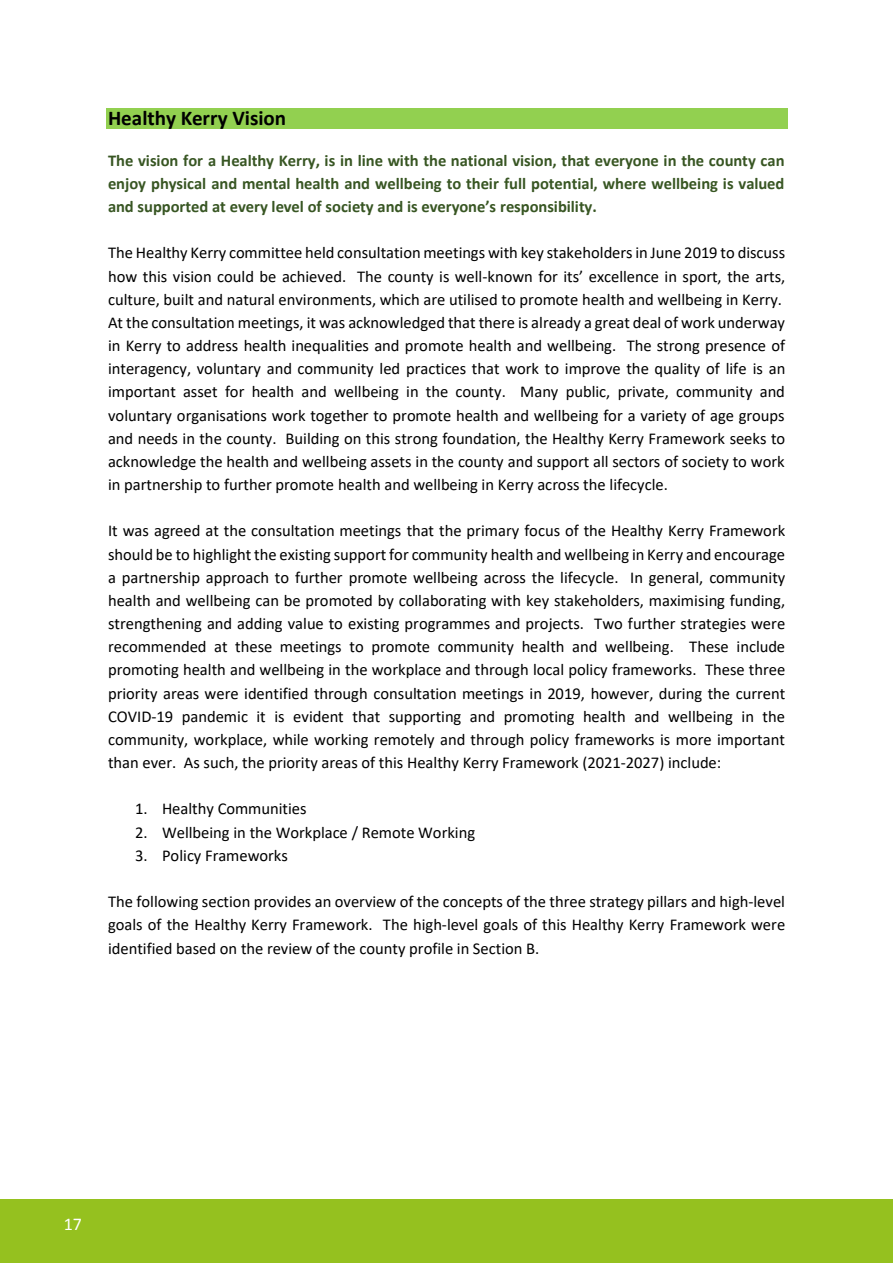
<style>
.page{position:relative;width:893px;height:1263px;background:#fff}
.page>*{position:absolute;margin:0;border:0;box-sizing:border-box;transform-origin:0 0}
.t1{font:700 21px "Calibri";color:#000}
.t2{font:18px "Calibri";color:#fff}
.t3{font:16.5px/23.1px "Calibri";color:#000;text-align:justify}
.t4{font:700 16.5px/23.2px "Calibri";letter-spacing:-.005em;color:#385623;text-align:justify}
</style>
<div class="page">
<div style="left:0;top:1199px;width:893px;height:64px;background:#95c11f"></div>
<div style="left:106px;top:108px;width:681px;height:21px;background:#92d050"></div>
<p class="t1" style="left:108px;top:103px;width:180px">Healthy Kerry Vision</p>
<p class="t4" style="left:108px;top:148px;width:678px">The vision for a Healthy Kerry, is in line with the national vision, that everyone in the county can enjoy physical and mental health and wellbeing to their full potential, where wellbeing is valued and supported at every level of society and is everyone’s responsibility.</p>
<p class="t3" style="left:108px;top:241px;width:679px;text-align:left">The Healthy Kerry committee held consultation meetings with key stakeholders in June 2019 to discuss how this vision could be achieved. The county is well-known for its’ excellence in sport, the arts, culture, built and natural environments, which are utilised to promote health and wellbeing in Kerry.<br>At the consultation meetings, it was acknowledged that there is already a great deal of work underway in Kerry to address health inequalities and promote health and wellbeing. The strong presence of interagency, voluntary and community led practices that work to improve the quality of life is an important asset for health and wellbeing in the county. Many public, private, community and voluntary organisations work together to promote health and wellbeing for a variety of age groups and needs in the county. Building on this strong foundation, the Healthy Kerry Framework seeks to acknowledge the health and wellbeing assets in the county and support all sectors of society to work in partnership to further promote health and wellbeing in Kerry across the lifecycle.</p>
<p class="t3" style="left:108px;top:519px;width:679px">It was agreed at the consultation meetings that the primary focus of the Healthy Kerry Framework should be to highlight the existing support for community health and wellbeing in Kerry and encourage a partnership approach to further promote wellbeing across the lifecycle. In general, community health and wellbeing can be promoted by collaborating with key stakeholders, maximising funding, strengthening and adding value to existing programmes and projects. Two further strategies were recommended at these meetings to promote community health and wellbeing. These include promoting health and wellbeing in the workplace and through local policy frameworks. These three priority areas were identified through consultation meetings in 2019, however, during the current COVID-19 pandemic it is evident that supporting and promoting health and wellbeing in the community, workplace, while working remotely and through policy frameworks is more important than ever. As such, the priority areas of this Healthy Kerry Framework (2021-2027) include:</p>
<p class="t3" style="left:135px;top:797px;width:173px">1. Healthy Communities</p>
<p class="t3" style="left:135px;top:820px;width:342px">2. Wellbeing in the Workplace / Remote Working</p>
<p class="t3" style="left:135px;top:843px;width:154px">3. Policy Frameworks</p>
<p class="t3" style="left:108px;top:889px;width:679px">The following section provides an overview of the concepts of the three strategy pillars and high-level goals of the Healthy Kerry Framework. The high-level goals of this Healthy Kerry Framework were identified based on the review of the county profile in Section B.</p>
<p class="t2" style="left:64px;top:1213px;width:20px">17</p>
</div>
